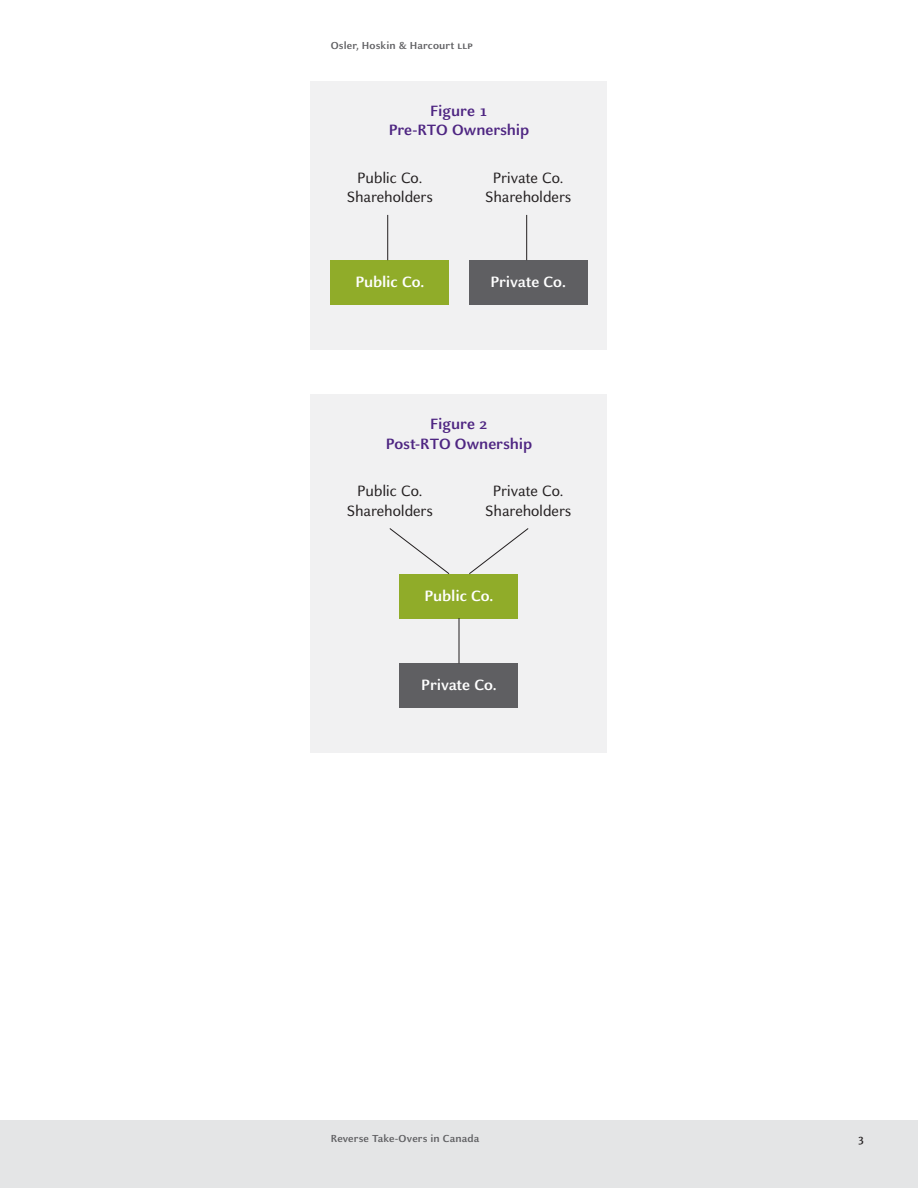
<style>
.page{position:relative;width:918px;height:1188px;background:#fff}
.page>*{position:absolute;margin:0;border:0;box-sizing:border-box;transform-origin:0 0}
.t1{font:16.5px/19.5px "Celeste Sans";letter-spacing:-.005em;color:#231f20;text-align:center}
.t2{font:700 16.5px/19.5px "Celeste Sans";letter-spacing:-.005em;color:#4e2582;text-align:center}
.t3{font:700 16.5px "Celeste Sans";letter-spacing:-.01em;color:#fff}
.t4{font:700 11.25px "Celeste Sans";letter-spacing:.015em;color:#5f5f62}
.t5{font:700 11.25px "Celeste Sans";color:#231f20}
.s1{font-family:"Celeste Sans SC"}
</style>
<div class="page">
<div style="left:0;top:1120px;width:918px;height:68px;background:#e4e5e6"></div>
<div style="left:310px;top:395px;width:298px;height:358px;background:#f1f1f2"></div>
<div style="left:310px;top:81px;width:298px;height:269px;background:#f1f1f2"></div>
<div style="left:331px;top:260px;width:118px;height:45px;background:#90ac29"></div>
<div style="left:469px;top:260px;width:118px;height:45px;background:#5f5f62"></div>
<hr style="left:387px;top:215px;width:1px;height:45px;background:#231f20">
<hr style="left:526px;top:215px;width:1px;height:45px;background:#231f20">
<div style="left:400px;top:574px;width:118px;height:45px;background:#90ac29"></div>
<div style="left:400px;top:663px;width:118px;height:45px;background:#5f5f62"></div>
<hr style="left:459px;top:618px;width:1px;height:45px;background:#231f20">
<svg style="left:389px;top:528px;width:61px;height:46px"></svg>
<svg style="left:469px;top:528px;width:60px;height:46px"></svg>
<p class="t4" style="left:331px;top:38px;width:143px">Osler, Hoskin &amp; Harcourt <span class="s1">llp</span></p>
<p class="t2" style="left:389px;top:100px;width:142px">Figure 1<br>Pre-RTO Ownership</p>
<p class="t1" style="left:347px;top:168px;width:88px">Public Co.<br>Shareholders</p>
<p class="t1" style="left:485px;top:168px;width:88px">Private Co.<br>Shareholders</p>
<p class="t3" style="left:355px;top:272px;width:70px">Public Co.</p>
<p class="t3" style="left:491px;top:272px;width:77px">Private Co.</p>
<p class="t2" style="left:386px;top:414px;width:148px">Figure 2<br>Post-RTO Ownership</p>
<p class="t1" style="left:347px;top:481px;width:88px">Public Co.<br>Shareholders</p>
<p class="t1" style="left:485px;top:481px;width:88px">Private Co.<br>Shareholders</p>
<p class="t3" style="left:425px;top:585px;width:70px">Public Co.</p>
<p class="t3" style="left:421px;top:675px;width:77px">Private Co.</p>
<p class="t4" style="left:331px;top:1132px;width:150px">Reverse Take-Overs in Canada</p>
<p class="t5" style="left:858px;top:1132px;width:7px">3</p>
</div>
